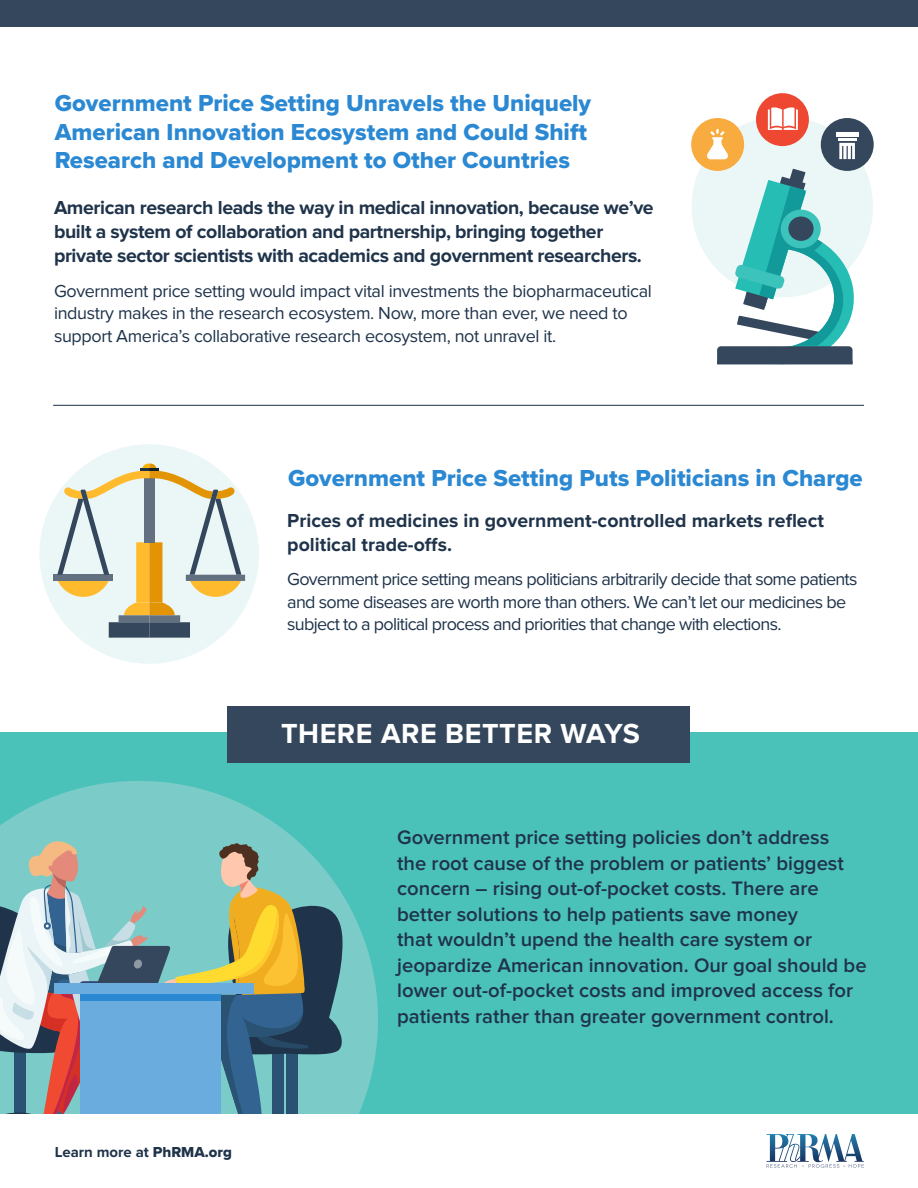
<style>
.page{position:relative;width:918px;height:1188px;background:#fff}
.page>*{position:absolute;margin:0;border:0;box-sizing:border-box;transform-origin:0 0}
.Body{font:700 28.65px "Proxima Nova";letter-spacing:.02em;color:#fff}
.Subhead{font:24px/28.5px "Proxima Nova Extrabld";color:#2b88d2}
.t1{font:600 20.25px/25.5px "Proxima Nova";color:#1f334a}
.t2{font:700 19.5px/24px "Proxima Nova";letter-spacing:-.02em;color:#1f334a}
.t3{font:700 19.5px/24px "Proxima Nova";color:#1f334a}
.t4{font:18px/22.5px "Proxima Nova";letter-spacing:-.04em;color:#1f334a}
.t5{font:18px/22.5px "Proxima Nova";letter-spacing:-.02em;color:#1f334a}
.Body-2{font:700 15px "Proxima Nova";color:#1f334a}
.s1{font-family:"Proxima Nova Extrabld";font-weight:400}
</style>
<div class="page">
<div style="left:39px;top:444px;width:220px;height:220px;background:#ebf6f6;border-radius:50%"></div>
<div style="left:692px;top:116px;width:181px;height:181px;background:#ebf6f6;border-radius:50%"></div>
<div style="left:0;top:733px;width:918px;height:382px;background:#4ac1b9"></div>
<svg style="left:0;top:781px;width:378px;height:334px;fill:#7bccc8"></svg>
<div style="left:0;top:0;width:918px;height:27px;background:#35475c"></div>
<div style="left:228px;top:706px;width:462px;height:56px;background:#35475c"></div>
<hr style="left:53px;top:405px;width:811px;height:1px;background:#1f334a">
<svg style="left:0;top:839px;width:358px;height:276px"></svg>
<svg style="left:767px;top:1134px;width:97px;height:34px"></svg>
<div style="left:54px;top:575px;width:59px;height:6px;background:#627080"></div>
<svg style="left:57px;top:464px;width:188px;height:174px"></svg>
<svg style="left:717px;top:169px;width:140px;height:196px"></svg>
<div style="left:821px;top:118px;width:53px;height:53px;background:#35475c;border-radius:50%"></div>
<hr style="left:836px;top:133px;width:22px;height:4px;background:#fff">
<svg style="left:838px;top:139px;width:18px;height:20px"></svg>
<div style="left:756px;top:93px;width:53px;height:53px;background:#ef4832;border-radius:50%"></div>
<svg style="left:768px;top:107px;width:30px;height:23px"></svg>
<div style="left:691px;top:118px;width:53px;height:53px;background:#f8ab3e;border-radius:50%"></div>
<svg style="left:707px;top:129px;width:21px;height:30px"></svg>
<p class="Subhead" style="left:55px;top:88px;width:538px">Government Price Setting Unravels the Uniquely<br>American Innovation Ecosystem and Could Shift<br>Research and Development to Other Countries</p>
<p class="t2" style="left:54px;top:197px;width:601px">American research leads the way in medical innovation, because we’ve built a system of collaboration and partnership, bringing together private sector scientists with academics and government researchers.</p>
<p class="t5" style="left:54px;top:280px;width:599px">Government price setting would impact vital investments the biopharmaceutical industry makes in the research ecosystem. Now, more than ever, we need to support America’s collaborative research ecosystem, not unravel it.</p>
<p class="Subhead" style="left:288px;top:463px;width:576px">Government Price Setting Puts Politicians in Charge</p>
<p class="t3" style="left:287px;top:509px;width:538px">Prices of medicines in government-controlled markets reflect political trade-offs.</p>
<p class="t4" style="left:287px;top:569px;width:572px">Government price setting means politicians arbitrarily decide that some patients and some diseases are worth more than others. We can’t let our medicines be subject to a political process and priorities that change with elections.</p>
<p class="Body" style="left:281px;top:717px;width:360px">THERE ARE BETTER WAYS</p>
<p class="Body-2" style="left:55px;top:1143px;width:179px">Learn more at <span class="s1">PhRMA.org</span></p>
<p class="t1" style="left:397px;top:825px;width:471px">Government price setting policies don’t address<br>the root cause of the problem or patients’ biggest concern – rising out-of-pocket costs. There are better solutions to help patients save money<br>that wouldn’t upend the health care system or jeopardize American innovation. Our goal should be lower out-of-pocket costs and improved access for patients rather than greater government control.</p>
</div>
